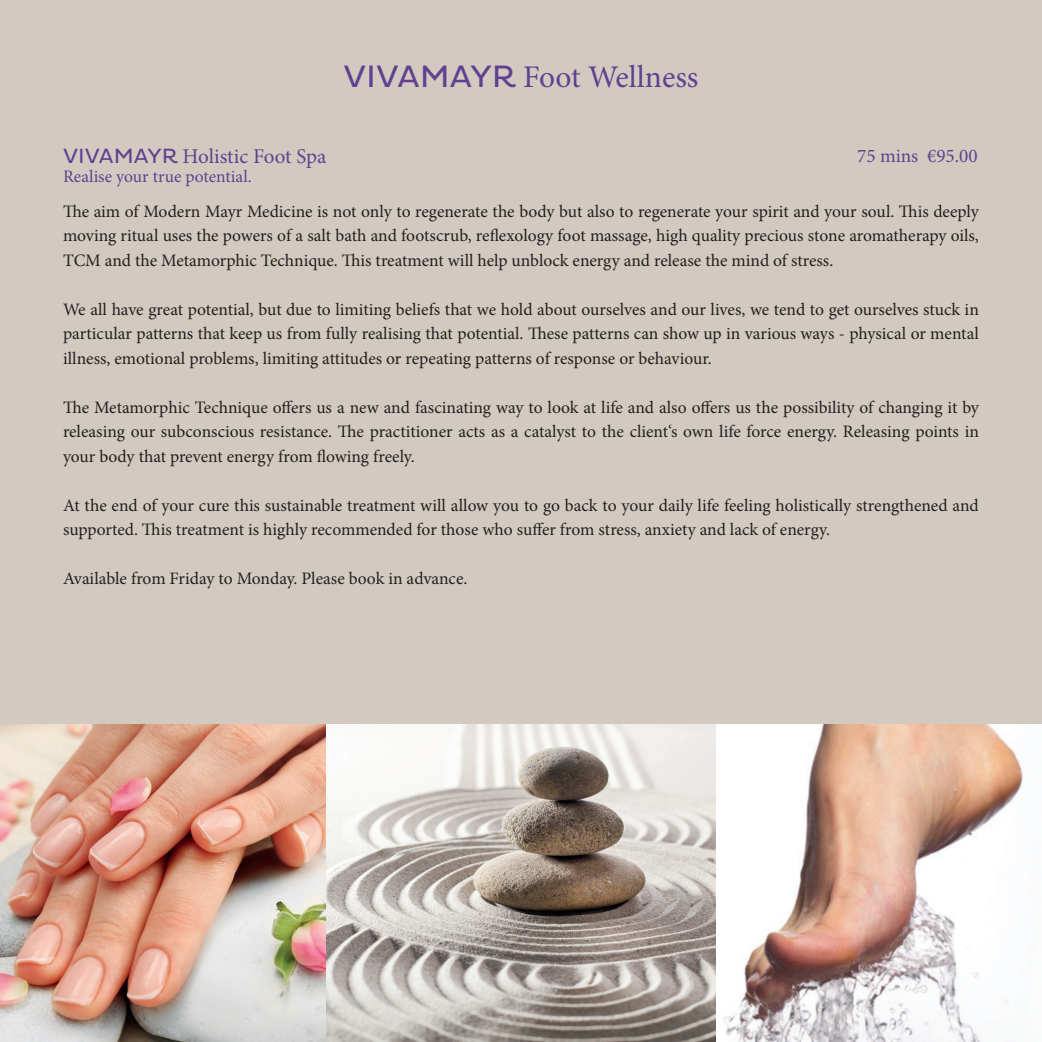
<style>
.page{position:relative;width:1042px;height:1042px;background:#fff}
.page>*{position:absolute;margin:0;border:0;box-sizing:border-box;transform-origin:0 0}
.t1{font:31.5px "Minion Pro";letter-spacing:-.005em;color:#604190}
.t2{font:21px "Minion Pro";letter-spacing:-.005em;color:#604190}
.t3{font:19.25px "Minion Pro";color:#604190}
.t4{font:17.5px/24.5px "Minion Pro";letter-spacing:-.005em;color:#231f20;text-align:justify}
.t5{font:17.5px "Minion Pro";color:#604190}
.s1{font-family:"Pluto"}
</style>
<div class="page">
<div style="left:0;top:0;width:1042px;height:724px;background:#d2cac0"></div>
<img style="left:0;top:724px;width:1023px;height:318px">
<img style="left:716px;top:724px;width:326px;height:1px">
<h1 class="t1" style="left:344px;top:55px;width:356px"><span class="s1">VIVAMAYR</span> Foot Wellness</h1>
<p class="t2" style="left:63px;top:142px;width:265px"><span class="s1">VIVAMAYR</span> Holistic Foot Spa</p>
<p class="t3" style="left:857px;top:143px;width:122px">75 mins €95.00</p>
<p class="t5" style="left:63px;top:165px;width:190px">Realise your true potential.</p>
<p class="t4" style="left:63px;top:199px;width:917px">The aim of Modern Mayr Medicine is not only to regenerate the body but also to regenerate your spirit and your soul. This deeply moving ritual uses the powers of a salt bath and footscrub, reflexology foot massage, high quality precious stone aromatherapy oils, TCM and the Metamorphic Technique. This treatment will help unblock energy and release the mind of stress.</p>
<p class="t4" style="left:63px;top:297px;width:917px">We all have great potential, but due to limiting beliefs that we hold about ourselves and our lives, we tend to get ourselves stuck in particular patterns that keep us from fully realising that potential. These patterns can show up in various ways - physical or mental illness, emotional problems, limiting attitudes or repeating patterns of response or behaviour.</p>
<p class="t4" style="left:63px;top:395px;width:917px">The Metamorphic Technique offers us a new and fascinating way to look at life and also offers us the possibility of changing it by releasing our subconscious resistance. The practitioner acts as a catalyst to the client‘s own life force energy. Releasing points in your body that prevent energy from flowing freely.</p>
<p class="t4" style="left:63px;top:493px;width:917px">At the end of your cure this sustainable treatment will allow you to go back to your daily life feeling holistically strengthened and supported. This treatment is highly recommended for those who suffer from stress, anxiety and lack of energy.</p>
<p class="t4" style="left:63px;top:566px;width:406px">Available from Friday to Monday. Please book in advance.</p>
</div>
